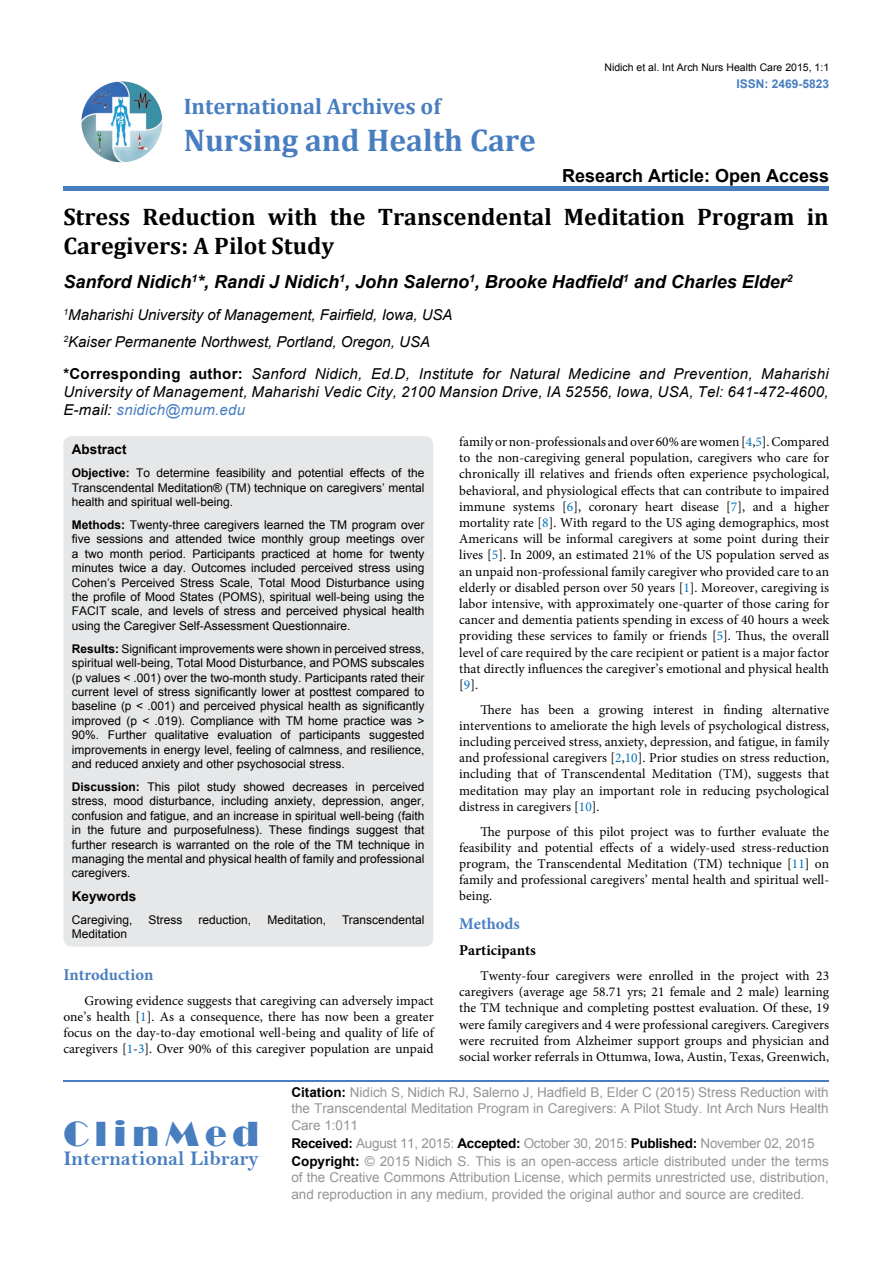
<style>
.page{position:relative;width:893px;height:1263px;background:#fff}
.page>*{position:absolute;margin:0;border:0;box-sizing:border-box;transform-origin:0 0}
.t1{font:36px "Broadway";letter-spacing:.16em;color:#487ec0}
.t2{font:700 31.5px "Cambria";color:#487ec0}
.t3{font:700 24px/28.8px "Cambria";color:#000}
.t4{font:700 22.5px "Cambria";color:#487ec0}
.t5{font:21px "Bell MT Bold";color:#487ec0}
.t6{font:italic 700 18px "Arial";color:#000}
.t7{font:700 18px "Arial";color:#000}
.t8{font:700 16.5px "Minion Pro";color:#487ec0}
.t9{font:italic 15px/18px "Arial";color:#000}
.t10{font:700 15px "Minion Pro";color:#000}
.t11{font:13.5px/16.2px "Minion Pro";color:#000;text-align:justify}
.t12{font:13.5px/16.2px "Arial";color:#939598}
.t13{font:700 13.5px "Arial";color:#000}
.t14{font:12px/14.4px "Arial";color:#000;text-align:justify}
.t15{font:700 12px "Arial";color:#487ec0}
.t16{font:10.5px "Arial";color:#000}
.s1{font-weight:700;font-style:normal}
.s2{color:#487ec0}
.s3{color:#0072bc}
.s4{font-weight:700}
.s5{font-weight:700;color:#000}
</style>
<div class="page">
<img style="left:81px;top:81px;width:81px;height:81px;border-radius:41px">
<div style="left:64px;top:186px;width:765px;height:5px;background:#487ec0"></div>
<hr style="left:63px;top:1080px;width:766px;height:2px;background:#487ec0">
<div style="left:63px;top:436px;width:370px;height:511px;background:#e6e7e8;border-radius:9px"></div>
<h3 class="t4" style="left:184px;top:90px;width:259px">International Archives of</h3>
<h2 class="t2" style="left:184px;top:118px;width:354px">Nursing and Health Care</h2>
<p class="t16" style="left:604px;top:61px;width:226px">Nidich et al. Int Arch Nurs Health Care 2015, 1:1</p>
<p class="t15" style="left:736px;top:75px;width:94px">ISSN: 2469-5823</p>
<h3 class="t7" style="left:562px;top:164px;width:269px">Research Article: Open Access</h3>
<h3 class="t3" style="left:63px;top:201px;width:767px">Stress Reduction with the Transcendental Meditation Program in<br>Caregivers: A Pilot Study</h3>
<h3 class="t6" style="left:63px;top:270px;width:731px">Sanford Nidich<sup>1</sup>*, Randi J Nidich<sup>1</sup>, John Salerno<sup>1</sup>, Brooke Hadfield<sup>1</sup> and Charles Elder<sup>2</sup></h3>
<p class="t9" style="left:63px;top:302px;width:391px;line-height:26.5px"><sup>1</sup>Maharishi University of Management, Fairfield, Iowa, USA<br><sup>2</sup>Kaiser Permanente Northwest, Portland, Oregon, USA</p>
<p class="t9" style="left:63px;top:365px;width:767px;text-align:justify"><span class="s1">*Corresponding author:</span> Sanford Nidich, Ed.D, Institute for Natural Medicine and Prevention, Maharishi University of Management, Maharishi Vedic City, 2100 Mansion Drive, IA 52556, Iowa, USA, Tel: 641-472-4600, E-mail: <span class="s2">snidich@mum.edu</span></p>
<p class="t11" style="left:459px;top:434px;width:371px">family or non-professionals and over 60% are women [<span class="s3">4</span>,<span class="s3">5</span>]. Compared to the non-caregiving general population, caregivers who care for chronically ill relatives and friends often experience psychological, behavioral, and physiological effects that can contribute to impaired immune systems [<span class="s3">6</span>], coronary heart disease [<span class="s3">7</span>], and a higher mortality rate [<span class="s3">8</span>]. With regard to the US aging demographics, most Americans will be informal caregivers at some point during their lives [<span class="s3">5</span>]. In 2009, an estimated 21% of the US population served as an unpaid non-professional family caregiver who provided care to an elderly or disabled person over 50 years [<span class="s3">1</span>]. Moreover, caregiving is labor intensive, with approximately one-quarter of those caring for cancer and dementia patients spending in excess of 40 hours a week providing these services to family or friends [<span class="s3">5</span>]. Thus, the overall level of care required by the care recipient or patient is a major factor that directly influences the caregiver’s emotional and physical health [<span class="s3">9</span>].</p>
<p class="t11" style="left:459px;top:701px;width:371px;text-indent:21px">There has been a growing interest in finding alternative interventions to ameliorate the high levels of psychological distress, including perceived stress, anxiety, depression, and fatigue, in family and professional caregivers [<span class="s3">2</span>,<span class="s3">10</span>]. Prior studies on stress reduction, including that of Transcendental Meditation (TM), suggests that meditation may play an important role in reducing psychological distress in caregivers [<span class="s3">10</span>].</p>
<p class="t11" style="left:459px;top:823px;width:371px;text-indent:21px">The purpose of this pilot project was to further evaluate the feasibility and potential effects of a widely-used stress-reduction program, the Transcendental Meditation (TM) technique [<span class="s3">11</span>] on family and professional caregivers’ mental health and spiritual well&shy;being.</p>
<p class="t8" style="left:459px;top:912px;width:62px">Methods</p>
<p class="t10" style="left:459px;top:940px;width:78px">Participants</p>
<p class="t11" style="left:459px;top:967px;width:371px;text-indent:21px">Twenty-four caregivers were enrolled in the project with 23 caregivers (average age 58.71 yrs; 21 female and 2 male) learning the TM technique and completing posttest evaluation. Of these, 19 were family caregivers and 4 were professional caregivers. Caregivers were recruited from Alzheimer support groups and physician and social worker referrals in Ottumwa, Iowa, Austin, Texas, Greenwich,</p>
<p class="t13" style="left:72px;top:441px;width:56px">Abstract</p>
<p class="t14" style="left:72px;top:466px;width:354px"><span class="s4">Objective:</span> To determine feasibility and potential effects of the Transcendental Meditation® (TM) technique on caregivers’ mental health and spiritual well-being.</p>
<p class="t14" style="left:72px;top:518px;width:354px"><span class="s4">Methods:</span> Twenty-three caregivers learned the TM program over five sessions and attended twice monthly group meetings over a two month period. Participants practiced at home for twenty minutes twice a day. Outcomes included perceived stress using Cohen’s Perceived Stress Scale, Total Mood Disturbance using the profile of Mood States (POMS), spiritual well-being using the FACIT scale, and levels of stress and perceived physical health using the Caregiver Self-Assessment Questionnaire.</p>
<p class="t14" style="left:72px;top:641px;width:354px"><span class="s4">Results:</span> Significant improvements were shown in perceived stress, spiritual well-being, Total Mood Disturbance, and POMS subscales (p values &lt; .001) over the two-month study. Participants rated their current level of stress significantly lower at posttest compared to baseline (p &lt; .001) and perceived physical health as significantly improved (p &lt; .019). Compliance with TM home practice was &gt; 90%. Further qualitative evaluation of participants suggested improvements in energy level, feeling of calmness, and resilience, and reduced anxiety and other psychosocial stress.</p>
<p class="t14" style="left:72px;top:780px;width:354px"><span class="s4">Discussion:</span> This pilot study showed decreases in perceived stress, mood disturbance, including anxiety, depression, anger, confusion and fatigue, and an increase in spiritual well-being (faith in the future and purposefulness). These findings suggest that further research is warranted on the role of the TM technique in managing the mental and physical health of family and professional caregivers.</p>
<p class="t13" style="left:72px;top:887px;width:66px">Keywords</p>
<p class="t14" style="left:72px;top:912px;width:62px">Caregiving,</p>
<p class="t14" style="left:149px;top:912px;width:36px">Stress</p>
<p class="t14" style="left:199px;top:912px;width:54px">reduction,</p>
<p class="t14" style="left:267px;top:912px;width:60px">Meditation,</p>
<p class="t14" style="left:342px;top:912px;width:84px">Transcendental</p>
<p class="t14" style="left:72px;top:927px;width:57px">Meditation</p>
<p class="t8" style="left:63px;top:963px;width:92px">Introduction</p>
<p class="t11" style="left:63px;top:992px;width:372px;text-indent:21px">Growing evidence suggests that caregiving can adversely impact one’s health [<span class="s3">1</span>]. As a consequence, there has now been a greater focus on the day-to-day emotional well-being and quality of life of caregivers [<span class="s3">1</span>-<span class="s3">3</span>]. Over 90% of this caregiver population are unpaid</p>
<h1 class="t1" style="left:63px;top:1113px;width:197px">ClinMed</h1>
<h3 class="t5" style="left:63px;top:1146px;width:197px">International Library</h3>
<p class="t12" style="left:291px;top:1084px;width:539px;text-align:justify"><span class="s5">Citation:</span> Nidich S, Nidich RJ, Salerno J, Hadfield B, Elder C (2015) Stress Reduction with the Transcendental Meditation Program in Caregivers: A Pilot Study. Int Arch Nurs Health Care 1:011</p>
<p class="t12" style="left:291px;top:1134px;width:539px;line-height:18.3px"><span class="s5">Received:</span> August 11, 2015: <span class="s5">Accepted:</span> October 30, 2015: <span class="s5">Published:</span> November 02, 2015<br><span class="s5">Copyright:</span> © 2015 Nidich S. This is an open-access article distributed under the terms</p>
<p class="t12" style="left:291px;top:1170px;width:539px">of the Creative Commons Attribution License, which permits unrestricted use, distribution, and reproduction in any medium, provided the original author and source are credited.</p>
</div>
